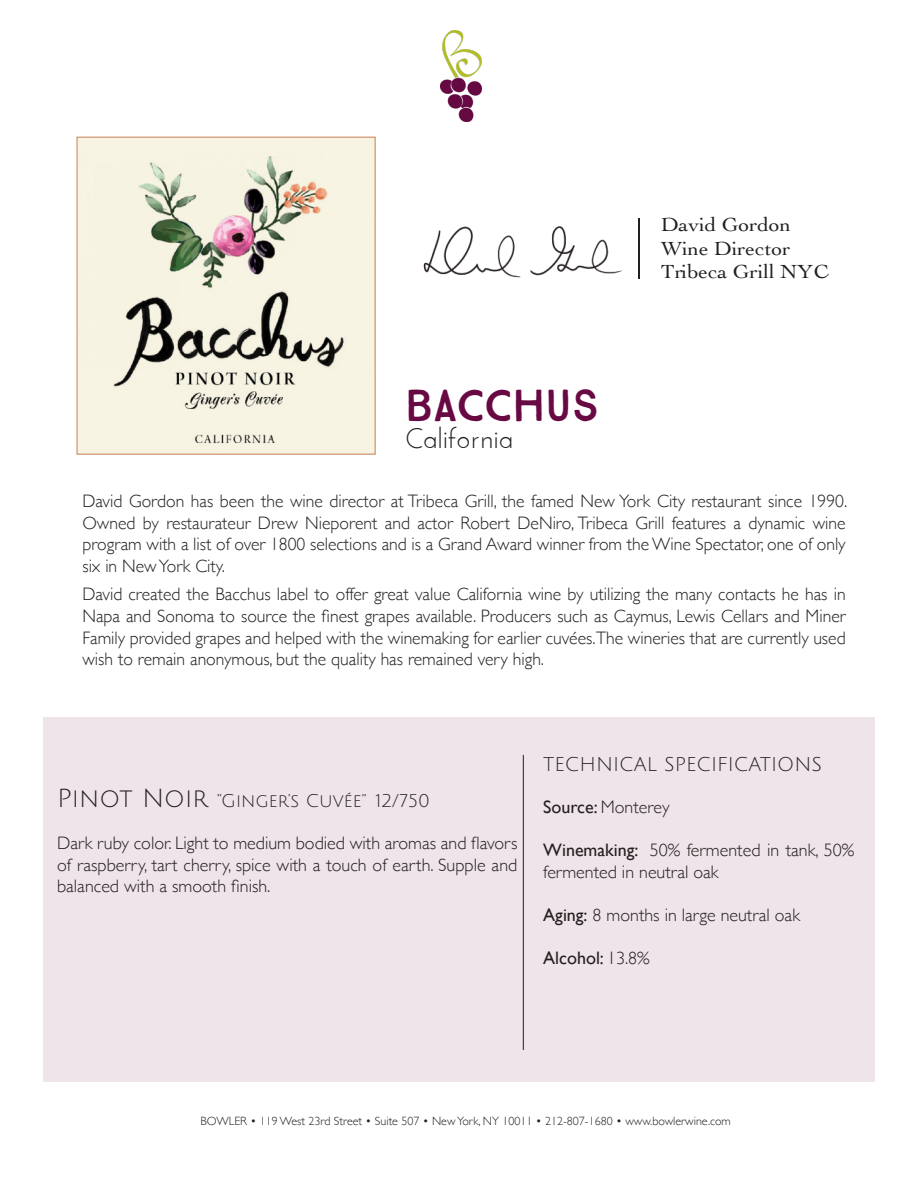
<style>
.page{position:relative;width:918px;height:1188px;background:#fff}
.page>*{position:absolute;margin:0;border:0;box-sizing:border-box;transform-origin:0 0}
.t1{font:45px "True North";color:#680943}
.t2{font:28.5px "Josefin Sans";color:#231f20}
.t3{font:19.95px/23.9px "Cochin";color:#231f20;scale:1.08 1}
.t4{font:19.5px "Julius Sans One";color:#231f20}
.t5{font:300 18px/21.6px "Gill Sans";color:#231f20;text-align:justify}
.t6{font:18px "Julius Sans One";color:#231f20}
.t7{font:18px "Gill Sans";color:#231f20}
.t8{font:300 12px "Gill Sans";color:#231f20}
.s1{font-size:25.5px}
.s2{font-weight:400}
.s3{font-weight:300}
</style>
<div class="page">
<div style="left:43px;top:717px;width:832px;height:365px;background:#eee4ea"></div>
<hr style="left:523px;top:755px;width:1px;height:295px;background:#231f20">
<hr style="left:638px;top:218px;width:2px;height:61px;background:#231f20">
<img style="left:423px;top:226px;width:199px;height:52px">
<img style="left:441px;top:30px;width:41px;height:92px">
<img style="left:79px;top:139px;width:294px;height:314px">
<div style="left:77px;top:137px;width:298px;height:318px;border:1px solid #c98053"></div>
<p class="t1" style="left:405px;top:379px;width:196px">BACCHUS</p>
<p class="t2" style="left:405px;top:421px;width:110px">California</p>
<p class="t3" style="left:661px;top:211px;width:157px">David Gordon<br>Wine Director<br>Tribeca Grill NYC</p>
<p class="t5" style="left:82px;top:490px;width:766px">David Gordon has been the wine director at Tribeca Grill, the famed New York City restaurant since 1990.<br>Owned by restaurateur Drew Nieporent and actor Robert DeNiro, Tribeca Grill features a dynamic wine program with a list of over 1800 selections and is a Grand Award winner from the Wine Spectator, one of only six in New York City.</p>
<p class="t5" style="left:82px;top:583px;width:765px">David created the Bacchus label to offer great value California wine by utilizing the many contacts he has in Napa and Sonoma to source the finest grapes available. Producers such as Caymus, Lewis Cellars and Miner Family provided grapes and helped with the winemaking for earlier cuvées.The wineries that are currently used wish to remain anonymous, but the quality has remained very high.</p>
<p class="t6" style="left:57px;top:791px;width:374px"><span class="s1">Pinot Noir</span> “Ginger’s Cuvée” 12/750</p>
<p class="t5" style="left:57px;top:831px;width:462px">Dark ruby color. Light to medium bodied with aromas and flavors of raspberry, tart cherry, spice with a touch of earth. Supple and balanced with a smooth finish.</p>
<p class="t4" style="left:543px;top:754px;width:280px">TECHNICAL SPECIFICATIONS</p>
<p class="t5" style="left:543px;top:796px;width:128px"><span class="s2">Source:</span> Monterey</p>
<p class="t5" style="left:543px;top:839px;width:313px"><span class="s2">Winemaking:</span> 50% fermented in tank, 50% fermented in neutral oak</p>
<p class="t5" style="left:543px;top:904px;width:258px"><span class="s2">Aging:</span> 8 months in large neutral oak</p>
<p class="t7" style="left:543px;top:948px;width:108px">Alcohol: <span class="s3">13.8%</span></p>
<p class="t8" style="left:201px;top:1112px;width:532px">BOWLER • 119 West 23rd Street • Suite 507 • New York, NY 10011 • 212-807-1680 • www.bowlerwine.com</p>
</div>
